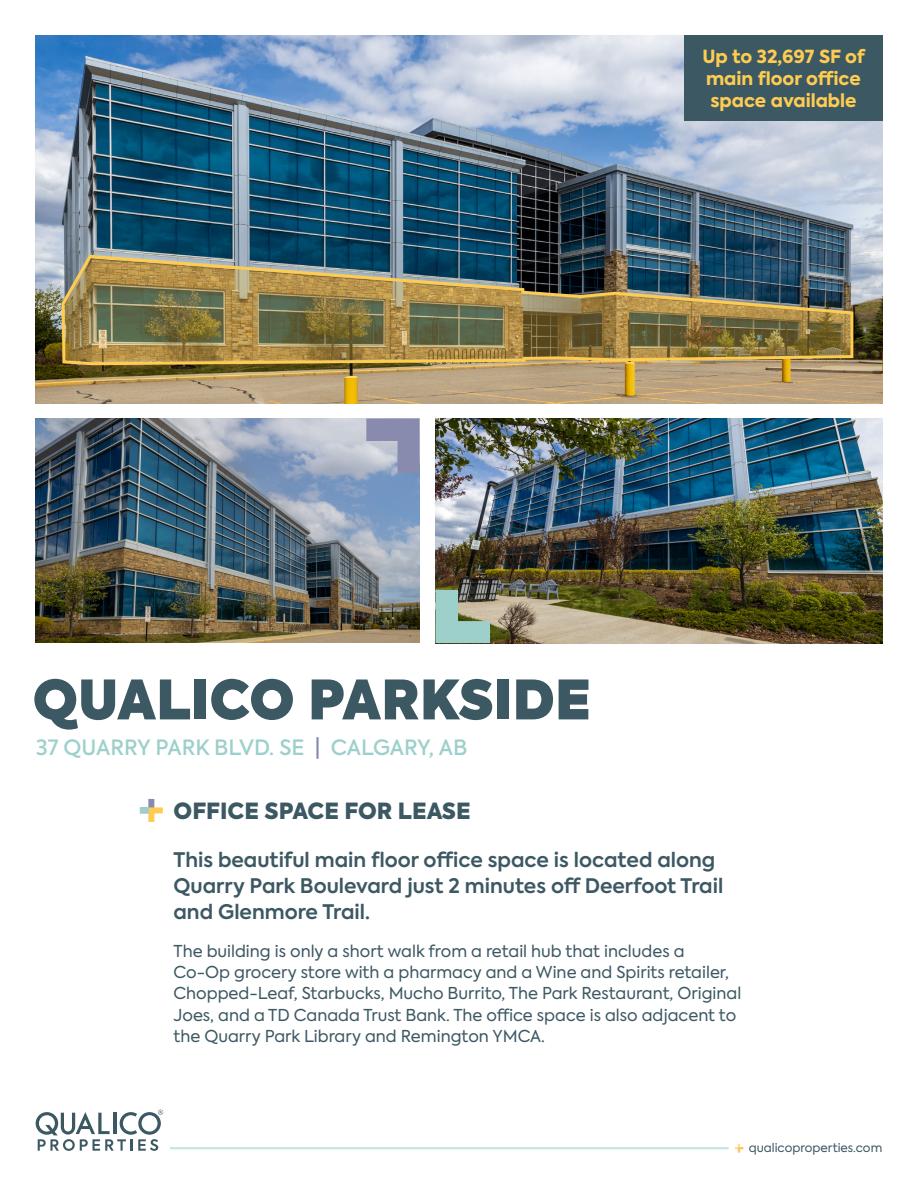
<style>
.page{position:relative;width:918px;height:1188px;background:#fff}
.page>*{position:absolute;margin:0;border:0;box-sizing:border-box;transform-origin:0 0}
.t1{font:800 54px "Axiforma";color:#3c5863}
.t2{font:900 22.2px "Axiforma";color:#3c5863}
.t3{font:500 21px "Axiforma";color:#9dd0cb}
.t4{font:600 19.95px/26.1px "Axiforma";color:#3c5863}
.t5{font:800 18px/21.6px "Axiforma";color:#fecc51}
.t6{font:16.35px/21.3px "Axiforma";color:#3c5863}
.t7{font:12px "Axiforma";color:#3c5863}
.s1{color:#888bae}
</style>
<div class="page">
<img style="left:36px;top:36px;width:847px;height:368px">
<img style="left:36px;top:418px;width:384px;height:225px">
<img style="left:436px;top:419px;width:447px;height:224px">
<svg style="left:36px;top:1110px;width:127px;height:41px"></svg>
<svg style="left:735px;top:1144px;width:8px;height:9px"></svg>
<hr style="left:170px;top:1147px;width:559px;height:2px;background:#cde5e2">
<svg style="left:140px;top:799px;width:23px;height:23px"></svg>
<div style="left:140px;top:807px;width:8px;height:6px;background:#9dd0cb"></div>
<div style="left:684px;top:36px;width:199px;height:85px;background:#3c5863"></div>
<img style="left:59px;top:252px;width:796px;height:115px">
<svg style="left:366px;top:418px;width:54px;height:55px;background:#9ba0bb"></svg>
<svg style="left:436px;top:590px;width:54px;height:53px;background:#98b7ac"></svg>
<p class="t5" style="left:703px;top:46px;width:164px">Up to 32,697 SF of main floor office space available</p>
<p class="t1" style="left:33px;top:660px;width:560px">QUALICO PARKSIDE</p>
<p class="t3" style="left:36px;top:734px;width:433px">37 QUARRY PARK BLVD. SE <span class="s1">|</span> CALGARY, AB</p>
<p class="t2" style="left:174px;top:795px;width:299px">OFFICE SPACE FOR LEASE</p>
<p class="t4" style="left:174px;top:847px;width:551px">This beautiful main floor office space is located along<br>Quarry Park Boulevard just 2 minutes off Deerfoot Trail and Glenmore Trail.</p>
<p class="t6" style="left:174px;top:941px;width:569px">The building is only a short walk from a retail hub that includes a Co-Op grocery store with a pharmacy and a Wine and Spirits retailer, Chopped-Leaf, Starbucks, Mucho Burrito, The Park Restaurant, Original Joes, and a TD Canada Trust Bank. The office space is also adjacent to the Quarry Park Library and Remington YMCA.</p>
<p class="t7" style="left:749px;top:1140px;width:135px">qualicoproperties.com</p>
</div>
